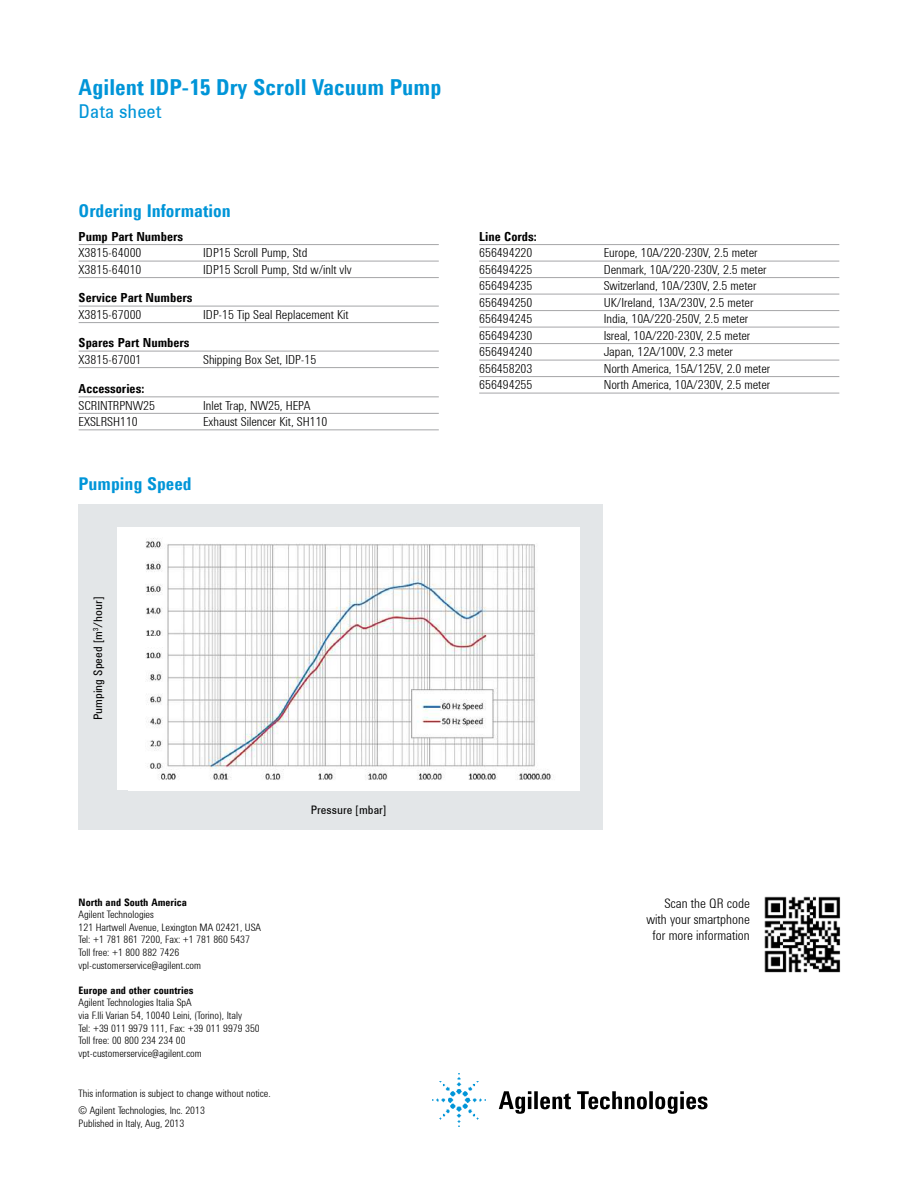
<style>
.page{position:relative;width:918px;height:1188px;background:#fff}
.page>*{position:absolute;margin:0;border:0;box-sizing:border-box;transform-origin:0 0}
.t1{font:700 22.5px "Agilent Cond TT";color:#0095d8}
.t2{font:19.5px "Agilent Cond TT";color:#0095d8}
.t3{font:700 18px "Agilent Cond TT";color:#0095d8}
.t4{font:300 13.5px/16.2px "Agilent Cond TT";color:#000;text-align:right}
.t5{font:300 12.75px "Agilent Cond TT";color:#000}
.t6{font:700 12.75px "Agilent Cond TT";color:#000}
.t7{font:12px "Agilent Cond TT";color:#000}
.t8{font:300 10.5px/12.6px "Agilent Cond TT";color:#000}
.t9{font:700 10.5px "Agilent Cond TT";color:#000}
</style>
<div class="page">
<img style="left:433px;top:1074px;width:53px;height:53px">
<svg style="left:499px;top:1091px;width:209px;height:23px"></svg>
<hr style="left:79px;top:244px;width:360px;height:1px;background:#a5a6a8">
<hr style="left:79px;top:261px;width:360px;height:1px;background:#a5a6a8">
<hr style="left:79px;top:277px;width:360px;height:1px;background:#a5a6a8">
<hr style="left:79px;top:306px;width:360px;height:1px;background:#a5a6a8">
<hr style="left:79px;top:322px;width:360px;height:1px;background:#a5a6a8">
<hr style="left:79px;top:351px;width:360px;height:1px;background:#a5a6a8">
<hr style="left:79px;top:367px;width:360px;height:1px;background:#a5a6a8">
<hr style="left:79px;top:396px;width:360px;height:1px;background:#a5a6a8">
<hr style="left:79px;top:413px;width:360px;height:1px;background:#a5a6a8">
<hr style="left:79px;top:429px;width:360px;height:1px;background:#a5a6a8">
<hr style="left:479px;top:244px;width:360px;height:1px;background:#a5a6a8">
<hr style="left:479px;top:261px;width:360px;height:1px;background:#a5a6a8">
<hr style="left:479px;top:277px;width:360px;height:1px;background:#a5a6a8">
<hr style="left:479px;top:294px;width:360px;height:1px;background:#a5a6a8">
<hr style="left:479px;top:310px;width:360px;height:1px;background:#a5a6a8">
<hr style="left:479px;top:327px;width:360px;height:1px;background:#a5a6a8">
<hr style="left:479px;top:343px;width:360px;height:1px;background:#a5a6a8">
<hr style="left:479px;top:360px;width:360px;height:1px;background:#a5a6a8">
<hr style="left:479px;top:376px;width:360px;height:1px;background:#a5a6a8">
<hr style="left:479px;top:393px;width:360px;height:1px;background:#a5a6a8">
<img style="left:764px;top:896px;width:77px;height:77px">
<div style="left:78px;top:504px;width:524px;height:326px;background:#e3e6e8"></div>
<div style="left:117px;top:527px;width:463px;height:263px;background:#fff"></div>
<img style="left:145px;top:538px;width:406px;height:242px">
<h1 class="t1" style="left:79px;top:70px;width:364px">Agilent IDP-15 Dry Scroll Vacuum Pump</h1>
<h2 class="t2" style="left:79px;top:97px;width:84px">Data sheet</h2>
<h3 class="t3" style="left:79px;top:197px;width:154px">Ordering Information</h3>
<p class="t6" style="left:79px;top:227px;width:106px">Pump Part Numbers</p>
<p class="t5" style="left:79px;top:243px;width:64px">X3815-64000</p>
<p class="t5" style="left:203px;top:243px;width:106px">IDP15 Scroll Pump, Std</p>
<p class="t5" style="left:79px;top:260px;width:64px">X3815-64010</p>
<p class="t5" style="left:203px;top:260px;width:150px">IDP15 Scroll Pump, Std w/inlt vlv</p>
<p class="t6" style="left:79px;top:288px;width:115px">Service Part Numbers</p>
<p class="t5" style="left:79px;top:305px;width:64px">X3815-67000</p>
<p class="t5" style="left:203px;top:305px;width:147px">IDP-15 Tip Seal Replacement Kit</p>
<p class="t6" style="left:79px;top:333px;width:113px">Spares Part Numbers</p>
<p class="t5" style="left:79px;top:350px;width:64px">X3815-67001</p>
<p class="t5" style="left:203px;top:350px;width:115px">Shipping Box Set, IDP-15</p>
<p class="t6" style="left:79px;top:379px;width:67px">Accessories:</p>
<p class="t5" style="left:79px;top:396px;width:78px">SCRINTRPNW25</p>
<p class="t5" style="left:203px;top:396px;width:109px">Inlet Trap, NW25, HEPA</p>
<p class="t5" style="left:79px;top:412px;width:61px">EXSLRSH110</p>
<p class="t5" style="left:203px;top:412px;width:126px">Exhaust Silencer Kit, SH110</p>
<h3 class="t3" style="left:79px;top:470px;width:115px">Pumping Speed</h3>
<p class="t6" style="left:479px;top:227px;width:59px">Line Cords:</p>
<p class="t5" style="left:479px;top:243px;width:55px">656494220</p>
<p class="t5" style="left:604px;top:243px;width:156px">Europe, 10A/220-230V, 2.5 meter</p>
<p class="t5" style="left:479px;top:260px;width:55px">656494225</p>
<p class="t5" style="left:604px;top:260px;width:165px">Denmark, 10A/220-230V, 2.5 meter</p>
<p class="t5" style="left:479px;top:276px;width:55px">656494235</p>
<p class="t5" style="left:604px;top:276px;width:154px">Switzerland, 10A/230V, 2.5 meter</p>
<p class="t5" style="left:479px;top:293px;width:55px">656494250</p>
<p class="t5" style="left:604px;top:293px;width:151px">UK/Ireland, 13A/230V, 2.5 meter</p>
<p class="t5" style="left:479px;top:309px;width:55px">656494245</p>
<p class="t5" style="left:604px;top:309px;width:146px">India, 10A/220-250V, 2.5 meter</p>
<p class="t5" style="left:479px;top:326px;width:55px">656494230</p>
<p class="t5" style="left:604px;top:326px;width:148px">Isreal, 10A/220-230V, 2.5 meter</p>
<p class="t5" style="left:479px;top:342px;width:55px">656494240</p>
<p class="t5" style="left:604px;top:342px;width:131px">Japan, 12A/100V, 2.3 meter</p>
<p class="t5" style="left:479px;top:359px;width:55px">656458203</p>
<p class="t5" style="left:604px;top:359px;width:168px">North America, 15A/125V, 2.0 meter</p>
<p class="t5" style="left:479px;top:375px;width:55px">656494255</p>
<p class="t5" style="left:604px;top:375px;width:168px">North America, 10A/230V, 2.5 meter</p>
<p class="t7" style="left:89px;top:720px;width:125px;rotate:-90deg">Pumping Speed [m<sup>3</sup>/hour]</p>
<p class="t9" style="left:79px;top:894px;width:110px">North and South America</p>
<p class="t8" style="left:79px;top:907px;width:184px">Agilent Technologies<br>121 Hartwell Avenue, Lexington MA 02421, USA Tel: +1 781 861 7200, Fax: +1 781 860 5437<br>Toll free: +1 800 882 7426 vpl-customerservice@agilent.com</p>
<p class="t9" style="left:79px;top:982px;width:116px">Europe and other countries</p>
<p class="t8" style="left:79px;top:996px;width:183px">Agilent Technologies Italia SpA<br>via F.lli Varian 54, 10040 Leini, (Torino), Italy<br>Tel: +39 011 9979 111, Fax: +39 011 9979 350<br>Toll free: 00 800 234 234 00 vpt-customerservice@agilent.com</p>
<p class="t8" style="left:79px;top:1084px;width:194px;line-height:16.8px">This information is subject to change without notice. © Agilent Technologies, Inc. 2013</p>
<p class="t8" style="left:79px;top:1116px;width:107px">Published in Italy, Aug, 2013</p>
<p class="t7" style="left:311px;top:801px;width:77px">Pressure [mbar]</p>
<p class="t4" style="left:646px;top:894px;width:105px">Scan the QR code with your smartphone for more information</p>
</div>
